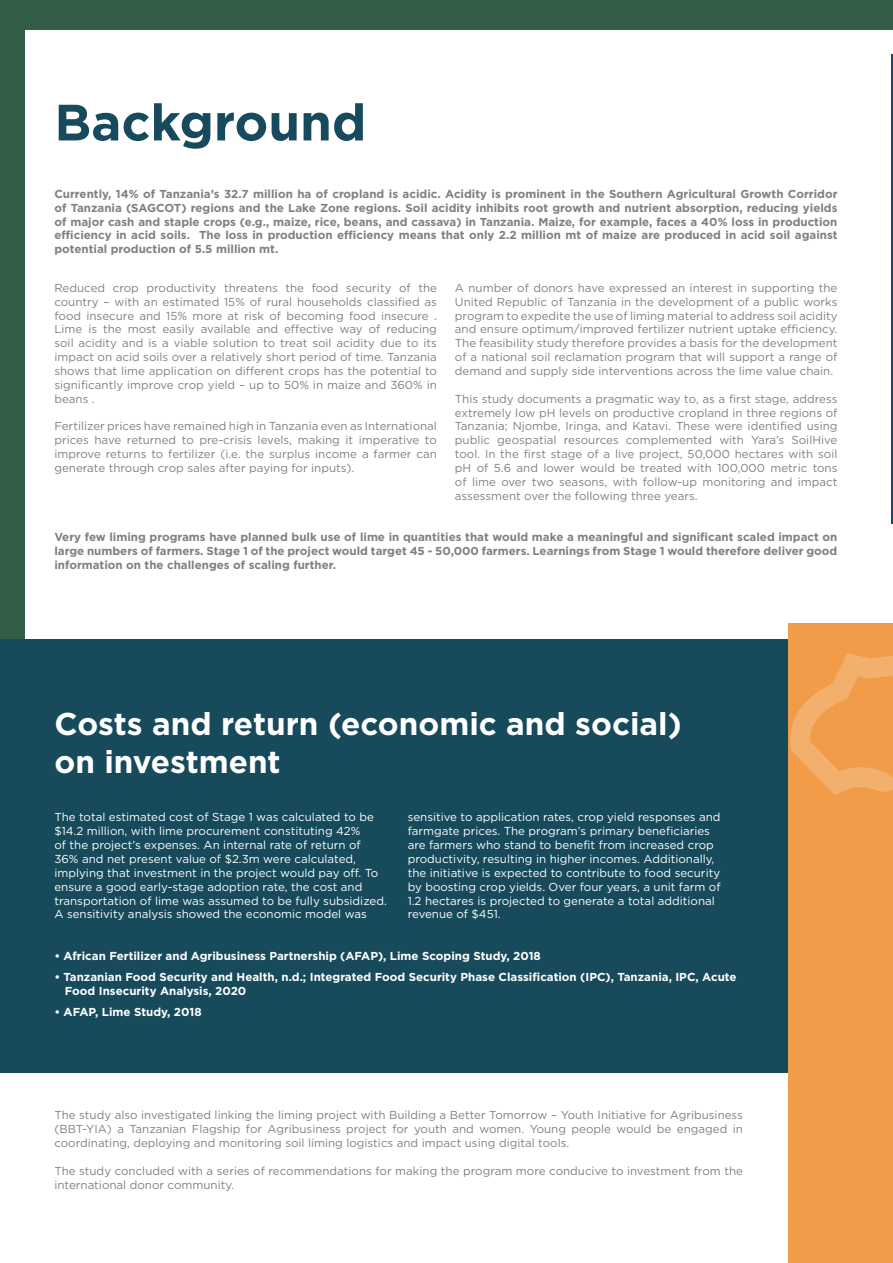
<style>
.page{position:relative;width:893px;height:1263px;background:#fff}
.page>*{position:absolute;margin:0;border:0;box-sizing:border-box;transform-origin:0 0}
.t1{font:700 51px "Gotham HTF";color:#174a5c}
.t2{font:700 31.5px/37.8px "Gotham HTF";color:#fff}
.t3{font:11.55px/13.8px "Gotham HTF";color:#808080;text-align:justify}
.t4{font:700 11.55px/13.8px "Gotham HTF";color:#808080;text-align:justify}
.t5{font:11.55px/13.8px "Gotham HTF";color:#fff}
.t6{font:700 11.55px/13.5px "Gotham HTF";color:#fff}
</style>
<div class="page">
<div style="left:0;top:0;width:893px;height:639px;background:#345d47"></div>
<div style="left:26px;top:30px;width:867px;height:1233px;background:#fff"></div>
<div style="left:0;top:639px;width:893px;height:434px;background:#174a5b"></div>
<div style="left:789px;top:623px;width:104px;height:640px;background:#f19c49"></div>
<hr style="left:891px;top:54px;width:2px;height:470px;background:#174a5c">
<svg style="left:790px;top:653px;width:103px;height:142px"></svg>
<h1 class="t1" style="left:54px;top:93px;width:313px">Background</h1>
<p class="t4" style="left:54px;top:187px;width:785px">Currently, 14% of Tanzania’s 32.7 million ha of cropland is acidic. Acidity is prominent in the Southern Agricultural Growth Corridor of Tanzania (SAGCOT) regions and the Lake Zone regions. Soil acidity inhibits root growth and nutrient absorption, reducing yields of major cash and staple crops (e.g., maize, rice, beans, and cassava) in Tanzania. Maize, for example, faces a 40% loss in production efficiency in acid soils. The loss in production efficiency means that only 2.2 million mt of maize are produced in acid soil against potential production of 5.5 million mt.</p>
<p class="t3" style="left:54px;top:281px;width:384px">Reduced crop productivity threatens the food security of the country – with an estimated 15% of rural households classified as food insecure and 15% more at risk of becoming food insecure .<br>Lime is the most easily available and effective way of reducing soil acidity and is a viable solution to treat soil acidity due to its impact on acid soils over a relatively short period of time. Tanzania shows that lime application on different crops has the potential to significantly improve crop yield – up to 50% in maize and 360% in beans .</p>
<p class="t3" style="left:54px;top:419px;width:384px">Fertilizer prices have remained high in Tanzania even as International prices have returned to pre-crisis levels, making it imperative to improve returns to fertilizer (i.e. the surplus income a farmer can generate through crop sales after paying for inputs).</p>
<p class="t3" style="left:455px;top:281px;width:384px">A number of donors have expressed an interest in supporting the United Republic of Tanzania in the development of a public works program to expedite the use of liming material to address soil acidity and ensure optimum/improved fertilizer nutrient uptake efficiency.<br>The feasibility study therefore provides a basis for the development of a national soil reclamation program that will support a range of demand and supply side interventions across the lime value chain.</p>
<p class="t3" style="left:455px;top:392px;width:384px">This study documents a pragmatic way to, as a first stage, address extremely low pH levels on productive cropland in three regions of Tanzania; Njombe, Iringa, and Katavi. These were identified using public geospatial resources complemented with Yara’s SoilHive tool. In the first stage of a live project, 50,000 hectares with soil pH of 5.6 and lower would be treated with 100,000 metric tons of lime over two seasons, with follow-up monitoring and impact assessment over the following three years.</p>
<p class="t4" style="left:54px;top:530px;width:785px">Very few liming programs have planned bulk use of lime in quantities that would make a meaningful and significant scaled impact on large numbers of farmers. Stage 1 of the project would target 45 - 50,000 farmers. Learnings from Stage 1 would therefore deliver good information on the challenges of scaling further.</p>
<h2 class="t2" style="left:54px;top:704px;width:629px">Costs and return (economic and social) on investment</h2>
<p class="t5" style="left:54px;top:810px;width:334px">The total estimated cost of Stage 1 was calculated to be $14.2 million, with lime procurement constituting 42%<br>of the project’s expenses. An internal rate of return of 36% and net present value of $2.3m were calculated, implying that investment in the project would pay off. To ensure a good early-stage adoption rate, the cost and transportation of lime was assumed to be fully subsidized.<br>A sensitivity analysis showed the economic model was</p>
<p class="t5" style="left:408px;top:810px;width:314px">sensitive to application rates, crop yield responses and farmgate prices. The program’s primary beneficiaries are farmers who stand to benefit from increased crop productivity, resulting in higher incomes. Additionally, the initiative is expected to contribute to food security by boosting crop yields. Over four years, a unit farm of 1.2 hectares is projected to generate a total additional revenue of $451.</p>
<p class="t6" style="left:54px;top:949px;width:488px">• African Fertilizer and Agribusiness Partnership (AFAP), Lime Scoping Study, 2018</p>
<p class="t6" style="left:65px;top:970px;width:673px;text-indent:-10px">• Tanzanian Food Security and Health, n.d.; Integrated Food Security Phase Classification (IPC), Tanzania, IPC, Acute<br>Food Insecurity Analysis, 2020</p>
<p class="t6" style="left:54px;top:1005px;width:149px">• AFAP, Lime Study, 2018</p>
<p class="t3" style="left:54px;top:1108px;width:690px">The study also investigated linking the liming project with Building a Better Tomorrow – Youth Initiative for Agribusiness (BBT-YIA) a Tanzanian Flagship for Agribusiness project for youth and women. Young people would be engaged in coordinating, deploying and monitoring soil liming logistics and impact using digital tools.</p>
<p class="t3" style="left:54px;top:1163px;width:690px">The study concluded with a series of recommendations for making the program more conducive to investment from the international donor community.</p>
</div>
